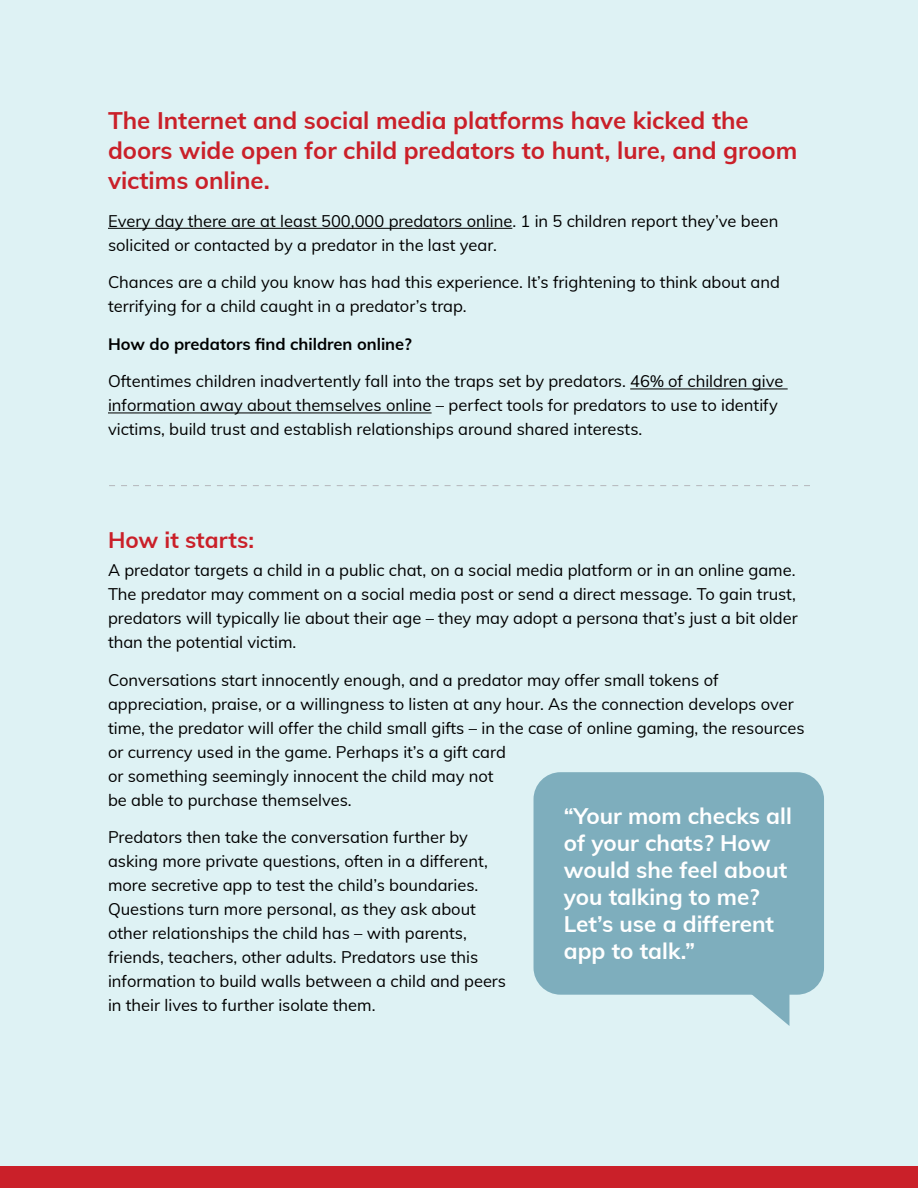
<style>
.page{position:relative;width:918px;height:1188px;background:#def2f4}
.page>*{position:absolute;margin:0;border:0;box-sizing:border-box;transform-origin:0 0}
.t1{font:700 24px/30px "Muli";color:#ca2029}
.t2{font:700 22.5px/27px "Muli";color:#fff}
.t3{font:700 22.5px "Muli";color:#ca2029}
.t4{font:16.5px/24px "Muli";color:#000}
.t5{font:700 16.5px "Muli";color:#000}
</style>
<div class="page">
<hr style="left:108px;top:228px;width:404px;height:1px;background:#000">
<hr style="left:630px;top:389px;width:158px;height:1px;background:#000">
<hr style="left:108px;top:413px;width:324px;height:1px;background:#000">
<div style="left:0;top:1166px;width:918px;height:22px;background:#ca2029"></div>
<svg style="left:109px;top:485px;width:701px;height:1px"></svg>
<div style="left:534px;top:772px;width:290px;height:223px;background:#7eaebd;border-radius:27px"></div>
<svg style="left:750px;top:994px;width:39px;height:32px"></svg>
<h1 class="t1" style="left:108px;top:104px;width:691px">The Internet and social media platforms have kicked the doors wide open for child predators to hunt, lure, and groom victims online.</h1>
<p class="t4" style="left:108px;top:208px;width:672px">Every day there are at least 500,000 predators online. 1 in 5 children report they’ve been solicited or contacted by a predator in the last year.</p>
<p class="t4" style="left:108px;top:269px;width:674px">Chances are a child you know has had this experience. It’s frightening to think about and terrifying for a child caught in a predator’s trap.</p>
<p class="t5" style="left:108px;top:332px;width:305px">How do predators find children online?</p>
<p class="t4" style="left:108px;top:369px;width:677px">Oftentimes children inadvertently fall into the traps set by predators. 46% of children give information away about themselves online – perfect tools for predators to use to identify victims, build trust and establish relationships around shared interests.</p>
<h2 class="t3" style="left:108px;top:523px;width:148px">How it starts:</h2>
<p class="t4" style="left:108px;top:558px;width:691px">A predator targets a child in a public chat, on a social media platform or in an online game.<br>The predator may comment on a social media post or send a direct message. To gain trust, predators will typically lie about their age – they may adopt a persona that’s just a bit older than the potential victim.</p>
<p class="t4" style="left:108px;top:667px;width:698px">Conversations start innocently enough, and a predator may offer small tokens of appreciation, praise, or a willingness to listen at any hour. As the connection develops over time, the predator will offer the child small gifts – in the case of online gaming, the resources or currency used in the game. Perhaps it’s a gift card<br>or something seemingly innocent the child may not<br>be able to purchase themselves.</p>
<p class="t4" style="left:108px;top:825px;width:400px">Predators then take the conversation further by asking more private questions, often in a different, more secretive app to test the child’s boundaries.<br>Questions turn more personal, as they ask about other relationships the child has – with parents, friends, teachers, other adults. Predators use this information to build walls between a child and peers in their lives to further isolate them.</p>
<h2 class="t2" style="left:564px;top:801px;width:230px">“Your mom checks all of your chats? How would she feel about you talking to me?<br>Let’s use a different app to talk.”</h2>
</div>
